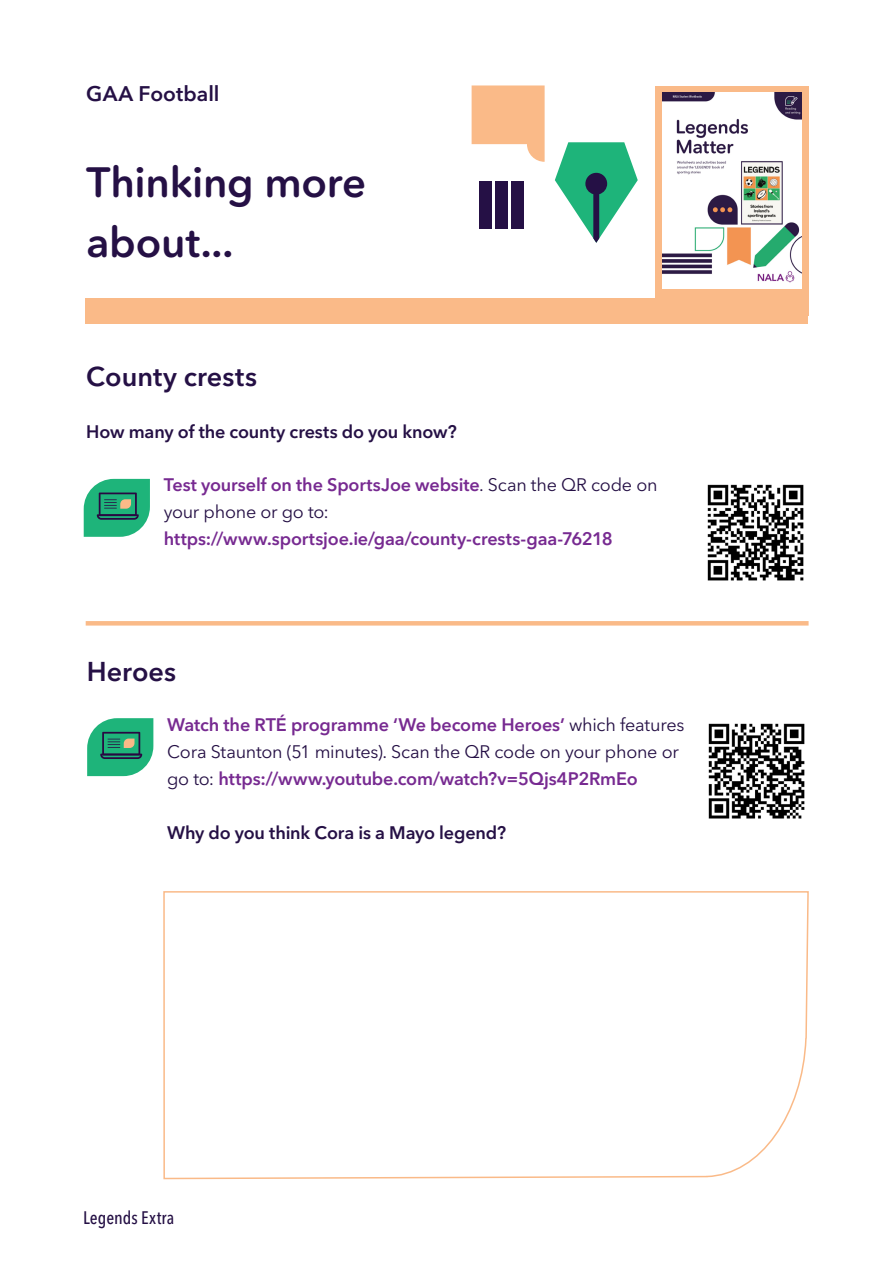
<style>
.page{position:relative;width:893px;height:1263px;background:#fff}
.page>*{position:absolute;margin:0;border:0;box-sizing:border-box;transform-origin:0 0}
.Heading_Purple{font:600 42px/60px "Avenir Next Rounded Pro";letter-spacing:-.005em;color:#251045}
.Body{font:600 27px "Avenir Next LT Pro";color:#251045}
.Body-2{font:600 21px "Avenir Next LT Pro";color:#251045}
.Body-3{font:600 18px/27px "Avenir Next LT Pro";letter-spacing:-.005em;color:#772a91}
.Body-4{font:600 18px "Avenir Next LT Pro";letter-spacing:-.01em;color:#251045}
.t1{font:500 condensed 18px "Avenir Next LT Pro";color:#251045}
.s1{font-weight:400;color:#251045}
</style>
<div class="page">
<div style="left:655px;top:86px;width:153px;height:229px;background:#faba88"></div>
<svg style="left:472px;top:85px;width:73px;height:77px"></svg>
<svg style="left:555px;top:142px;width:83px;height:101px"></svg>
<div style="left:480px;top:182px;width:12px;height:47px;background:#251045"></div>
<div style="left:496px;top:182px;width:12px;height:47px;background:#251045"></div>
<div style="left:511px;top:182px;width:12px;height:47px;background:#251045"></div>
<img style="left:663px;top:92px;width:139px;height:197px">
<div style="left:85px;top:298px;width:723px;height:26px;background:#faba88"></div>
<svg style="left:84px;top:479px;width:66px;height:58px;background:#3bac83"></svg>
<svg style="left:87px;top:718px;width:66px;height:58px;background:#3bac83"></svg>
<div style="left:86px;top:621px;width:723px;height:5px;background:#faba88"></div>
<svg style="left:163px;top:891px;width:646px;height:289px"></svg>
<img style="left:707px;top:484px;width:97px;height:97px">
<img style="left:708px;top:723px;width:97px;height:96px">
<p class="Body-2" style="left:86px;top:81px;width:135px">GAA Football</p>
<p class="Heading_Purple" style="left:86px;top:153px;width:281px">Thinking more about...</p>
<p class="Body" style="left:86px;top:360px;width:172px">County crests</p>
<p class="Body-4" style="left:86px;top:421px;width:372px">How many of the county crests do you know?</p>
<p class="Body-3" style="left:164px;top:472px;width:495px">Test yourself on the SportsJoe website<span class="s1">. Scan the QR code on your phone or go to:</span></p>
<p class="Body-3" style="left:164px;top:526px;width:451px">https://www.sportsjoe.ie/gaa/county-crests-gaa-76218</p>
<p class="Body" style="left:87px;top:655px;width:91px">Heroes</p>
<p class="Body-3" style="left:167px;top:711px;width:519px">Watch the RTÉ programme ‘We become Heroes’ <span class="s1">which features<br>Cora Staunton (51 minutes). Scan the QR code on your phone or go to:</span> https://www.youtube.com/watch?v=5Qjs4P2RmEo</p>
<p class="Body-4" style="left:167px;top:821px;width:340px">Why do you think Cora is a Mayo legend?</p>
<p class="t1" style="left:83px;top:1207px;width:93px">Legends Extra</p>
</div>
